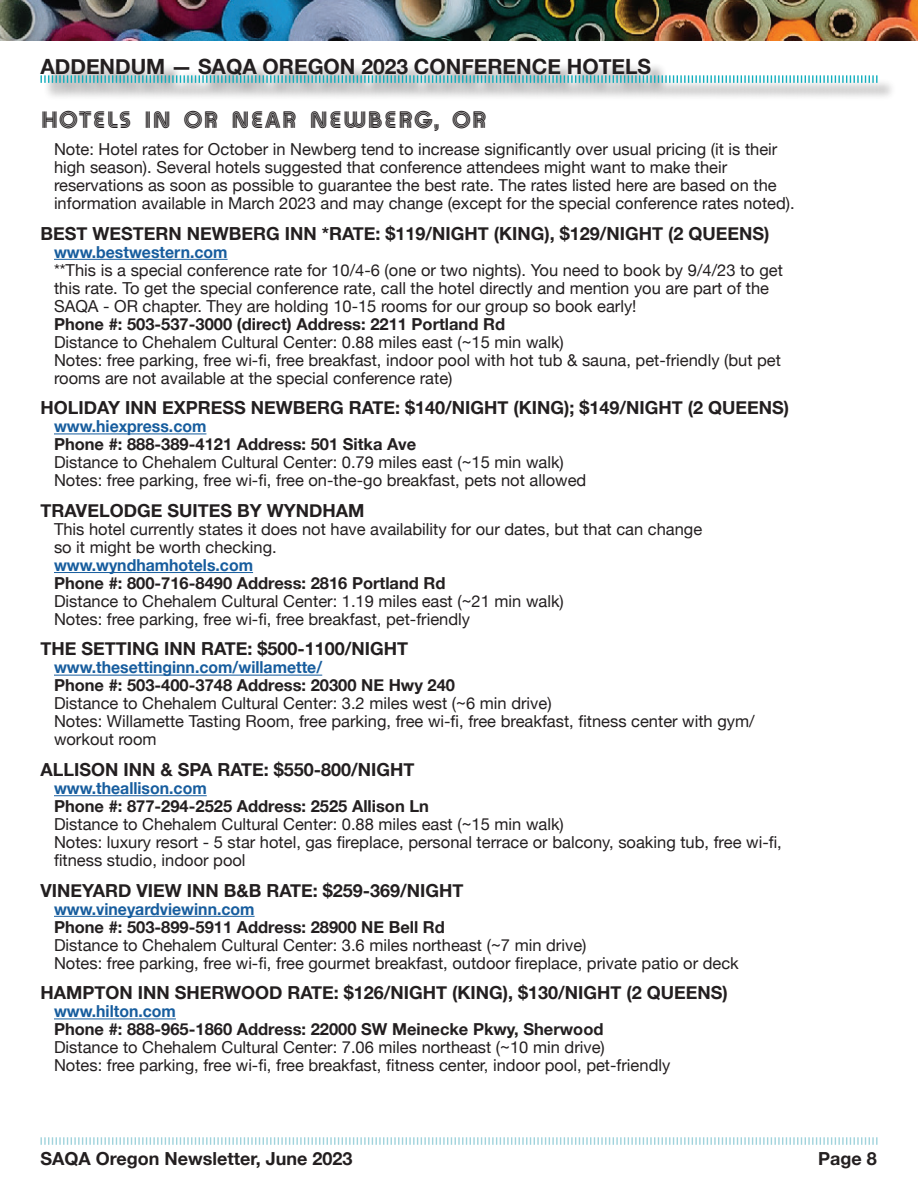
<style>
.page{position:relative;width:918px;height:1188px;background:#fff}
.page>*{position:absolute;margin:0;border:0;box-sizing:border-box;transform-origin:0 0}
.Decorative_header{font:700 24px "HOKIME3";color:#231f20}
.Oregon_Regional_head{font:700 21px "Helvetica Neue";color:#231f20}
.TOC_head{font:700 18px "Helvetica Neue";color:#231f20}
.Body{font:16.5px "Helvetica Neue";color:#231f20}
.Body_Bold{font:700 16.5px "Helvetica Neue";color:#231f20}
.hyperlink{font:700 16.5px "Helvetica Neue";color:#175d9e;scale:.96 1}
</style>
<div class="page">
<svg style="left:40px;top:1137px;width:838px;height:8px"></svg>
<hr style="left:54px;top:259px;width:174px;height:1px;background:#175d9e">
<hr style="left:54px;top:434px;width:152px;height:1px;background:#175d9e">
<hr style="left:54px;top:572px;width:199px;height:1px;background:#175d9e">
<hr style="left:54px;top:675px;width:268px;height:1px;background:#175d9e">
<hr style="left:54px;top:795px;width:153px;height:1px;background:#175d9e">
<hr style="left:54px;top:916px;width:201px;height:1px;background:#175d9e">
<hr style="left:54px;top:1019px;width:122px;height:1px;background:#175d9e">
<div style="left:44px;top:62px;width:625px;height:32px;background:#231f20;opacity:.5"></div>
<div style="left:43px;top:78px;width:853px;height:23px;background:#231f20;opacity:.75"></div>
<svg style="left:40px;top:74px;width:838px;height:10px;background:#a1ccd1"></svg>
<img style="left:0;top:0;width:918px;height:40px">
<p class="Oregon_Regional_head" style="left:40px;top:51px;width:612px">ADDENDUM — SAQA OREGON 2023 CONFERENCE HOTELS</p>
<p class="Decorative_header" style="left:40px;top:105px;width:448px">HOTELS IN OR NEAR NEWBERG, OR</p>
<p class="Body" style="left:54px;top:137px;width:725px">Note: Hotel rates for October in Newberg tend to increase significantly over usual pricing (it is their</p>
<p class="Body" style="left:54px;top:155px;width:675px">high season). Several hotels suggested that conference attendees might want to make their</p>
<p class="Body" style="left:54px;top:173px;width:724px">reservations as soon as possible to guarantee the best rate. The rates listed here are based on the</p>
<p class="Body" style="left:54px;top:191px;width:742px">information available in March 2023 and may change (except for the special conference rates noted).</p>
<p class="TOC_head" style="left:40px;top:219px;width:731px">BEST WESTERN NEWBERG INN *RATE: $119/NIGHT (KING), $129/NIGHT (2 QUEENS)</p>
<p class="hyperlink" style="left:54px;top:239px;width:182px">www.bestwestern.com</p>
<p class="Body" style="left:54px;top:258px;width:730px">**This is a special conference rate for 10/4-6 (one or two nights). You need to book by 9/4/23 to get</p>
<p class="Body" style="left:54px;top:276px;width:717px">this rate. To get the special conference rate, call the hotel directly and mention you are part of the</p>
<p class="Body" style="left:54px;top:294px;width:584px">SAQA - OR chapter. They are holding 10-15 rooms for our group so book early!</p>
<p class="Body_Bold" style="left:54px;top:311px;width:453px">Phone #: 503-537-3000 (direct) Address: 2211 Portland Rd</p>
<p class="Body" style="left:54px;top:330px;width:511px">Distance to Chehalem Cultural Center: 0.88 miles east (~15 min walk)</p>
<p class="Body" style="left:54px;top:348px;width:729px">Notes: free parking, free wi-fi, free breakfast, indoor pool with hot tub &amp; sauna, pet-friendly (but pet</p>
<p class="Body" style="left:54px;top:366px;width:400px">rooms are not available at the special conference rate)</p>
<p class="TOC_head" style="left:40px;top:394px;width:750px">HOLIDAY INN EXPRESS NEWBERG RATE: $140/NIGHT (KING); $149/NIGHT (2 QUEENS)</p>
<p class="hyperlink" style="left:54px;top:413px;width:160px">www.hiexpress.com</p>
<p class="Body_Bold" style="left:54px;top:431px;width:364px">Phone #: 888-389-4121 Address: 501 Sitka Ave</p>
<p class="Body" style="left:54px;top:451px;width:511px">Distance to Chehalem Cultural Center: 0.79 miles east (~15 min walk)</p>
<p class="Body" style="left:54px;top:469px;width:534px">Notes: free parking, free wi-fi, free on-the-go breakfast, pets not allowed</p>
<p class="TOC_head" style="left:40px;top:496px;width:325px">TRAVELODGE SUITES BY WYNDHAM</p>
<p class="Body" style="left:54px;top:517px;width:650px">This hotel currently states it does not have availability for our dates, but that can change</p>
<p class="Body" style="left:54px;top:535px;width:224px">so it might be worth checking.</p>
<p class="hyperlink" style="left:54px;top:552px;width:209px">www.wyndhamhotels.com</p>
<p class="Body_Bold" style="left:54px;top:570px;width:393px">Phone #: 800-716-8490 Address: 2816 Portland Rd</p>
<p class="Body" style="left:54px;top:589px;width:511px">Distance to Chehalem Cultural Center: 1.19 miles east (~21 min walk)</p>
<p class="Body" style="left:54px;top:607px;width:418px">Notes: free parking, free wi-fi, free breakfast, pet-friendly</p>
<p class="TOC_head" style="left:40px;top:635px;width:369px">THE SETTING INN RATE: $500-1100/NIGHT</p>
<p class="hyperlink" style="left:54px;top:655px;width:281px">www.thesettinginn.com/willamette/</p>
<p class="Body_Bold" style="left:54px;top:673px;width:403px">Phone #: 503-400-3748 Address: 20300 NE Hwy 240</p>
<p class="Body" style="left:54px;top:692px;width:499px">Distance to Chehalem Cultural Center: 3.2 miles west (~6 min drive)</p>
<p class="Body" style="left:54px;top:710px;width:702px">Notes: Willamette Tasting Room, free parking, free wi-fi, free breakfast, fitness center with gym/</p>
<p class="Body" style="left:54px;top:728px;width:104px">workout room</p>
<p class="TOC_head" style="left:40px;top:756px;width:376px">ALLISON INN &amp; SPA RATE: $550-800/NIGHT</p>
<p class="hyperlink" style="left:54px;top:775px;width:161px">www.theallison.com</p>
<p class="Body_Bold" style="left:54px;top:793px;width:377px">Phone #: 877-294-2525 Address: 2525 Allison Ln</p>
<p class="Body" style="left:54px;top:812px;width:511px">Distance to Chehalem Cultural Center: 0.88 miles east (~15 min walk)</p>
<p class="Body" style="left:54px;top:830px;width:729px">Notes: luxury resort - 5 star hotel, gas fireplace, personal terrace or balcony, soaking tub, free wi-fi,</p>
<p class="Body" style="left:54px;top:848px;width:193px">fitness studio, indoor pool</p>
<p class="TOC_head" style="left:40px;top:876px;width:425px">VINEYARD VIEW INN B&amp;B RATE: $259-369/NIGHT</p>
<p class="hyperlink" style="left:54px;top:896px;width:210px">www.vineyardviewinn.com</p>
<p class="Body_Bold" style="left:54px;top:914px;width:392px">Phone #: 503-899-5911 Address: 28900 NE Bell Rd</p>
<p class="Body" style="left:54px;top:933px;width:534px">Distance to Chehalem Cultural Center: 3.6 miles northeast (~7 min drive)</p>
<p class="Body" style="left:54px;top:951px;width:686px">Notes: free parking, free wi-fi, free gourmet breakfast, outdoor fireplace, private patio or deck</p>
<p class="TOC_head" style="left:40px;top:979px;width:689px">HAMPTON INN SHERWOOD RATE: $126/NIGHT (KING), $130/NIGHT (2 QUEENS)</p>
<p class="hyperlink" style="left:54px;top:998px;width:129px">www.hilton.com</p>
<p class="Body_Bold" style="left:54px;top:1016px;width:551px">Phone #: 888-965-1860 Address: 22000 SW Meinecke Pkwy, Sherwood</p>
<p class="Body" style="left:54px;top:1036px;width:552px">Distance to Chehalem Cultural Center: 7.06 miles northeast (~10 min drive)</p>
<p class="Body" style="left:54px;top:1054px;width:618px">Notes: free parking, free wi-fi, free breakfast, fitness center, indoor pool, pet-friendly</p>
<p class="TOC_head" style="left:40px;top:1145px;width:314px">SAQA Oregon Newsletter, June 2023</p>
<p class="TOC_head" style="left:818px;top:1145px;width:60px">Page 8</p>
</div>
